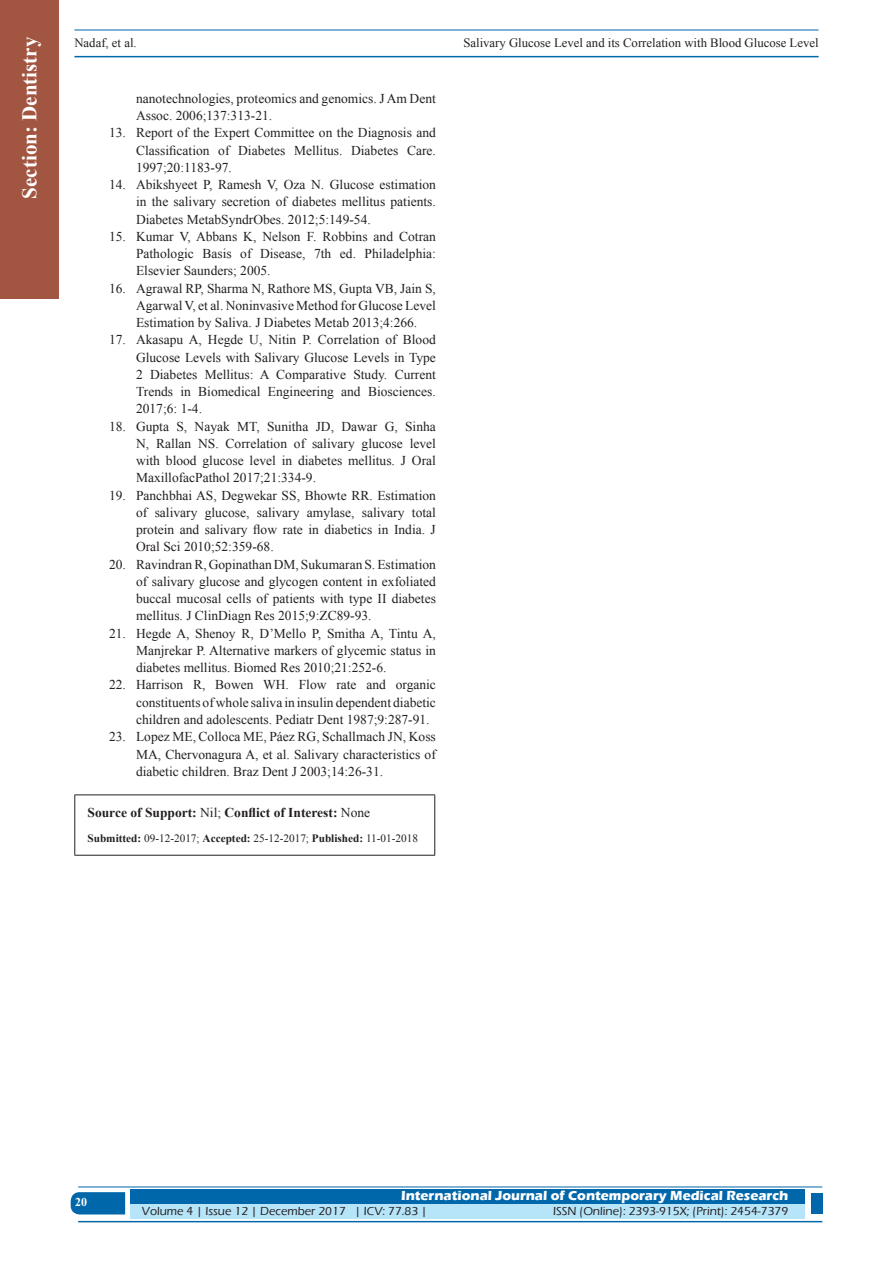
<style>
.page{position:relative;width:893px;height:1263px;background:#fff}
.page>*{position:absolute;margin:0;border:0;box-sizing:border-box;transform-origin:0 0}
.t1{font:700 21px "Times New Roman";color:#fff}
.t2{font:13.5px/17.2px "Times New Roman";color:#231f20;text-align:justify}
.t3{font:700 13.5px "Eras ITC";color:#fff}
.SOS_New{font:700 13.5px "Times New Roman";color:#231f20}
.t4{font:12.75px "Times New Roman";color:#231f20}
.t5{font:500 12px "Eras ITC";color:#231f20}
.t6{font:700 12px "Times New Roman";color:#fff}
.SOS_New-2{font:11.25px "Times New Roman";color:#231f20}
.s1{font-weight:400}
.s2{font-weight:700}
</style>
<div class="page">
<hr style="left:74px;top:30px;width:745px;height:1px;background:#0067aa">
<hr style="left:74px;top:56px;width:745px;height:1px;background:#0067aa">
<svg style="left:71px;top:1192px;width:54px;height:22px"></svg>
<div style="left:130px;top:1189px;width:674px;height:15px;background:#0067aa"></div>
<div style="left:130px;top:1204px;width:674px;height:15px;background:#b6e4f9"></div>
<hr style="left:78px;top:1186px;width:744px;height:1px;background:#0067aa">
<hr style="left:78px;top:1221px;width:744px;height:1px;background:#0067aa">
<div style="left:811px;top:1193px;width:11px;height:21px;background:#0067aa"></div>
<div style="left:0;top:0;width:59px;height:298px;background:#a25641"></div>
<hr style="left:74px;top:794px;width:361px;height:1px;background:#231f20">
<hr style="left:74px;top:795px;width:1px;height:60px;background:#231f20">
<hr style="left:434px;top:795px;width:1px;height:60px;background:#231f20">
<hr style="left:74px;top:855px;width:361px;height:1px;background:#231f20">
<h1 class="t1" style="left:15px;top:198px;width:163px;rotate:-90deg">Section: Dentistry</h1>
<p class="t4" style="left:74px;top:35px;width:64px">Nadaf, et al.</p>
<p class="t4" style="left:463px;top:35px;width:357px">Salivary Glucose Level and its Correlation with Blood Glucose Level</p>
<p class="t2" style="left:136px;top:90px;width:301px">nanotechnologies, proteomics and genomics. J Am Dent<br>Assoc. 2006;137:313-21.</p>
<p class="t2" style="left:136px;top:124px;width:301px;text-indent:-27px">13. Report of the Expert Committee on the Diagnosis and Classification of Diabetes Mellitus. Diabetes Care.<br>1997;20:1183-97.</p>
<p class="t2" style="left:136px;top:176px;width:301px;text-indent:-27px">14. Abikshyeet P, Ramesh V, Oza N. Glucose estimation in the salivary secretion of diabetes mellitus patients.<br>Diabetes MetabSyndrObes. 2012;5:149-54.</p>
<p class="t2" style="left:136px;top:228px;width:301px;text-indent:-27px">15. Kumar V, Abbans K, Nelson F. Robbins and Cotran Pathologic Basis of Disease, 7th ed. Philadelphia:<br>Elsevier Saunders; 2005.</p>
<p class="t2" style="left:136px;top:279px;width:301px;text-indent:-27px">16. Agrawal RP, Sharma N, Rathore MS, Gupta VB, Jain S, Agarwal V, et al. Noninvasive Method for Glucose Level Estimation by Saliva. J Diabetes Metab 2013;4:266.</p>
<p class="t2" style="left:136px;top:331px;width:301px;text-indent:-27px">17. Akasapu A, Hegde U, Nitin P. Correlation of Blood Glucose Levels with Salivary Glucose Levels in Type 2 Diabetes Mellitus: A Comparative Study. Current Trends in Biomedical Engineering and Biosciences.<br>2017;6: 1-4.</p>
<p class="t2" style="left:136px;top:417px;width:301px;text-indent:-27px">18. Gupta S, Nayak MT, Sunitha JD, Dawar G, Sinha N, Rallan NS. Correlation of salivary glucose level with blood glucose level in diabetes mellitus. J Oral MaxillofacPathol 2017;21:334-9.</p>
<p class="t2" style="left:136px;top:486px;width:301px;text-indent:-27px">19. Panchbhai AS, Degwekar SS, Bhowte RR. Estimation of salivary glucose, salivary amylase, salivary total protein and salivary flow rate in diabetics in India. J Oral Sci 2010;52:359-68.</p>
<p class="t2" style="left:136px;top:555px;width:301px;text-indent:-27px">20. Ravindran R, Gopinathan DM, Sukumaran S. Estimation of salivary glucose and glycogen content in exfoliated buccal mucosal cells of patients with type II diabetes mellitus. J ClinDiagn Res 2015;9:ZC89-93.</p>
<p class="t2" style="left:136px;top:624px;width:301px;text-indent:-27px">21. Hegde A, Shenoy R, D’Mello P, Smitha A, Tintu A, Manjrekar P. Alternative markers of glycemic status in diabetes mellitus. Biomed Res 2010;21:252-6.</p>
<p class="t2" style="left:136px;top:676px;width:301px;text-indent:-27px">22. Harrison R, Bowen WH. Flow rate and organic constituents of whole saliva in insulin dependent diabetic children and adolescents. Pediatr Dent 1987;9:287-91.</p>
<p class="t2" style="left:136px;top:728px;width:301px;text-indent:-27px">23. Lopez ME, Colloca ME, Páez RG, Schallmach JN, Koss MA, Chervonagura A, et al. Salivary characteristics of diabetic children. Braz Dent J 2003;14:26-31.</p>
<p class="SOS_New" style="left:88px;top:803px;width:284px">Source of Support: <span class="s1">Nil;</span> Conflict of Interest: <span class="s1">None</span></p>
<p class="SOS_New-2" style="left:88px;top:831px;width:332px"><span class="s2">Submitted:</span> 09-12-2017; <span class="s2">Accepted:</span> 25-12-2017; <span class="s2">Published:</span> 11-01-2018</p>
<p class="t6" style="left:75px;top:1194px;width:13px">20</p>
<p class="t3" style="left:401px;top:1188px;width:389px">International Journal of Contemporary Medical Research</p>
<p class="t5" style="left:142px;top:1204px;width:287px">Volume 4 | Issue 12 | December 2017 | ICV: 77.83 |</p>
<p class="t5" style="left:553px;top:1204px;width:237px">ISSN (Online): 2393-915X; (Print): 2454-7379</p>
</div>
